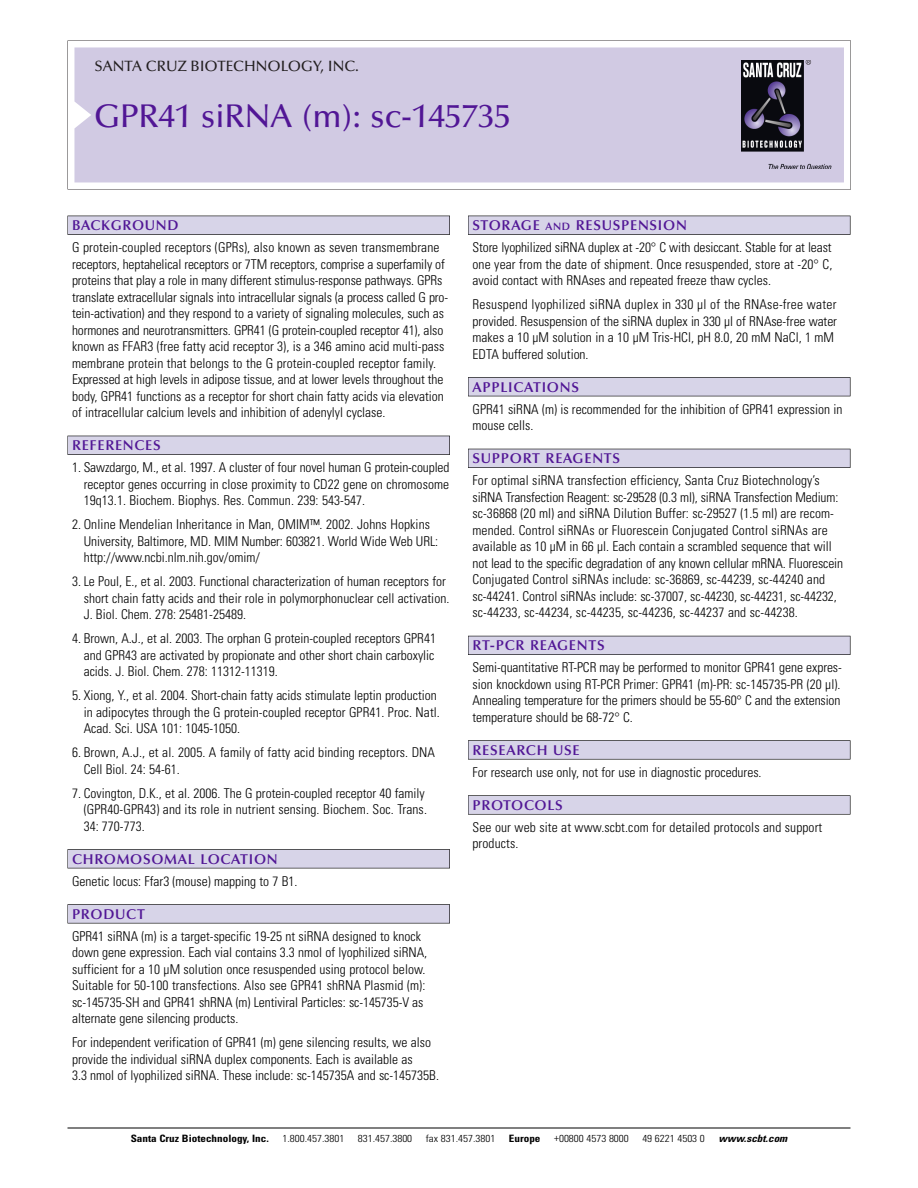
<style>
.page{position:relative;width:918px;height:1188px;background:#fff}
.page>*{position:absolute;margin:0;border:0;box-sizing:border-box;transform-origin:0 0}
.t1{font:500 33px "Optima";color:#511695}
.t2{font:500 15px "Optima";color:#231f20}
.t3{font:600 14.25px "Optima";letter-spacing:.05em;color:#511695}
.t4{font:300 condensed 13.5px/16.5px "Univers";color:#000}
.t5{font:300 condensed 10.2px "Univers";color:#000;scale:1.1 1}
.t6{font:700 condensed 10.2px "Univers";color:#000;scale:1.1 1}
.t7{font:italic 700 condensed 10.2px "Univers";color:#000;scale:1.1 1}
.s1{font-size:10.65px}
</style>
<div class="page">
<svg style="left:74px;top:41px;width:777px;height:148px"></svg>
<div style="left:74px;top:47px;width:770px;height:135px;background:#d1cae3"></div>
<img style="left:741px;top:60px;width:90px;height:108px">
<div style="left:68px;top:216px;width:382px;height:19px;background:#535256"></div>
<div style="left:68px;top:216px;width:381px;height:18px;background:#d7d4e8"></div>
<div style="left:68px;top:436px;width:382px;height:19px;background:#525156"></div>
<div style="left:68px;top:436px;width:381px;height:18px;background:#d7d4e8"></div>
<div style="left:68px;top:849px;width:382px;height:19px;background:#545357"></div>
<div style="left:68px;top:850px;width:381px;height:18px;background:#d7d4e8"></div>
<div style="left:68px;top:904px;width:382px;height:19px;background:#575659"></div>
<div style="left:68px;top:905px;width:381px;height:18px;background:#d7d4e8"></div>
<div style="left:468px;top:216px;width:382px;height:19px;background:#535256"></div>
<div style="left:468px;top:216px;width:382px;height:18px;background:#d7d4e8"></div>
<div style="left:468px;top:377px;width:382px;height:19px;background:#515155"></div>
<div style="left:468px;top:378px;width:382px;height:18px;background:#d7d4e8"></div>
<div style="left:468px;top:449px;width:382px;height:19px;background:#515057"></div>
<div style="left:468px;top:449px;width:382px;height:18px;background:#d7d4e8"></div>
<div style="left:468px;top:636px;width:382px;height:19px;background:#535259"></div>
<div style="left:468px;top:636px;width:382px;height:18px;background:#d7d4e8"></div>
<svg style="left:468px;top:740px;width:382px;height:20px"></svg>
<div style="left:468px;top:741px;width:382px;height:18px;background:#d7d4e8"></div>
<div style="left:468px;top:795px;width:382px;height:20px;background:#676767"></div>
<div style="left:468px;top:796px;width:382px;height:18px;background:#d7d4e8"></div>
<hr style="left:68px;top:1128px;width:782px;height:1px;background:#000">
<p class="t2" style="left:94px;top:60px;width:266px">SANTA CRUZ BIOTECHNOLOGY, INC.</p>
<p class="t1" style="left:94px;top:102px;width:418px">GPR41 siRNA (m): sc-145735</p>
<p class="t3" style="left:72px;top:219px;width:108px">BACKGROUND</p>
<p class="t4" style="left:72px;top:240px;width:378px">G protein-coupled receptors (GPRs), also known as seven transmembrane receptors, heptahelical receptors or 7TM receptors, comprise a superfamily of proteins that play a role in many different stimulus-response pathways. GPRs translate extracellular signals into intracellular signals (a process called G pro&shy;tein-activation) and they respond to a variety of signaling molecules, such as hormones and neurotransmitters. GPR41 (G protein-coupled receptor 41), also known as FFAR3 (free fatty acid receptor 3), is a 346 amino acid multi-pass membrane protein that belongs to the G protein-coupled receptor family.<br>Expressed at high levels in adipose tissue, and at lower levels throughout the body, GPR41 functions as a receptor for short chain fatty acids via elevation of intracellular calcium levels and inhibition of adenylyl cyclase.</p>
<p class="t3" style="left:72px;top:439px;width:90px">REFERENCES</p>
<p class="t4" style="left:84px;top:460px;width:367px;text-align:justify;text-indent:-12px">1. Sawzdargo, M., et al. 1997. A cluster of four novel human G protein-coupled receptor genes occurring in close proximity to CD22 gene on chromosome 19q13.1. Biochem. Biophys. Res. Commun. 239: 543-547.</p>
<p class="t4" style="left:84px;top:517px;width:356px;text-indent:-12px">2. Online Mendelian Inheritance in Man, OMIM™. 2002. Johns Hopkins<br>University, Baltimore, MD. MIM Number: 603821. World Wide Web URL: http://www.ncbi.nlm.nih.gov/omim/</p>
<p class="t4" style="left:84px;top:574px;width:367px;text-indent:-12px">3. Le Poul, E., et al. 2003. Functional characterization of human receptors for short chain fatty acids and their role in polymorphonuclear cell activation.<br>J. Biol. Chem. 278: 25481-25489.</p>
<p class="t4" style="left:84px;top:631px;width:354px;text-align:justify;text-indent:-12px">4. Brown, A.J., et al. 2003. The orphan G protein-coupled receptors GPR41 and GPR43 are activated by propionate and other short chain carboxylic acids. J. Biol. Chem. 278: 11312-11319.</p>
<p class="t4" style="left:84px;top:688px;width:358px;text-indent:-12px">5. Xiong, Y., et al. 2004. Short-chain fatty acids stimulate leptin production in adipocytes through the G protein-coupled receptor GPR41. Proc. Natl.<br>Acad. Sci. USA 101: 1045-1050.</p>
<p class="t4" style="left:84px;top:745px;width:353px;text-indent:-12px">6. Brown, A.J., et al. 2005. A family of fatty acid binding receptors. DNA<br>Cell Biol. 24: 54-61.</p>
<p class="t4" style="left:84px;top:786px;width:345px;text-indent:-12px">7. Covington, D.K., et al. 2006. The G protein-coupled receptor 40 family (GPR40-GPR43) and its role in nutrient sensing. Biochem. Soc. Trans.<br>34: 770-773.</p>
<p class="t3" style="left:72px;top:853px;width:207px">CHROMOSOMAL LOCATION</p>
<p class="t4" style="left:72px;top:874px;width:227px">Genetic locus: Ffar3 (mouse) mapping to 7 B1.</p>
<p class="t3" style="left:72px;top:908px;width:74px">PRODUCT</p>
<p class="t4" style="left:72px;top:929px;width:357px">GPR41 siRNA (m) is a target-specific 19-25 nt siRNA designed to knock down gene expression. Each vial contains 3.3 nmol of lyophilized siRNA, sufficient for a 10 µM solution once resuspended using protocol below.<br>Suitable for 50-100 transfections. Also see GPR41 shRNA Plasmid (m): sc-145735-SH and GPR41 shRNA (m) Lentiviral Particles: sc-145735-V as alternate gene silencing products.</p>
<p class="t4" style="left:72px;top:1036px;width:368px">For independent verification of GPR41 (m) gene silencing results, we also provide the individual siRNA duplex components. Each is available as<br>3.3 nmol of lyophilized siRNA. These include: sc-145735A and sc-145735B.</p>
<p class="t3" style="left:473px;top:219px;width:216px">STORAGE <span class="s1">AND</span> RESUSPENSION</p>
<p class="t4" style="left:473px;top:240px;width:361px;text-align:justify">Store lyophilized siRNA duplex at -20° C with desiccant. Stable for at least one year from the date of shipment. Once resuspended, store at -20° C, avoid contact with RNAses and repeated freeze thaw cycles.</p>
<p class="t4" style="left:473px;top:297px;width:366px">Resuspend lyophilized siRNA duplex in 330 µl of the RNAse-free water provided. Resuspension of the siRNA duplex in 330 µl of RNAse-free water makes a 10 µM solution in a 10 µM Tris-HCl, pH 8.0, 20 mM NaCl, 1 mM EDTA buffered solution.</p>
<p class="t3" style="left:473px;top:381px;width:108px">APPLICATIONS</p>
<p class="t4" style="left:473px;top:402px;width:371px">GPR41 siRNA (m) is recommended for the inhibition of GPR41 expression in mouse cells.</p>
<p class="t3" style="left:473px;top:452px;width:149px">SUPPORT REAGENTS</p>
<p class="t4" style="left:473px;top:474px;width:372px">For optimal siRNA transfection efficiency, Santa Cruz Biotechnology’s siRNA Transfection Reagent: sc-29528 (0.3 ml), siRNA Transfection Medium: sc-36868 (20 ml) and siRNA Dilution Buffer: sc-29527 (1.5 ml) are recom&shy;mended. Control siRNAs or Fluorescein Conjugated Control siRNAs are available as 10 µM in 66 µl. Each contain a scrambled sequence that will not lead to the specific degradation of any known cellular mRNA. Fluorescein Conjugated Control siRNAs include: sc-36869, sc-44239, sc-44240 and sc-44241. Control siRNAs include: sc-37007, sc-44230, sc-44231, sc-44232, sc-44233, sc-44234, sc-44235, sc-44236, sc-44237 and sc-44238.</p>
<p class="t3" style="left:473px;top:639px;width:134px">RT-PCR REAGENTS</p>
<p class="t4" style="left:473px;top:661px;width:371px;text-align:justify">Semi-quantitative RT-PCR may be performed to monitor GPR41 gene expres&shy;sion knockdown using RT-PCR Primer: GPR41 (m)-PR: sc-145735-PR (20 µl).<br>Annealing temperature for the primers should be 55-60° C and the extension temperature should be 68-72° C.</p>
<p class="t3" style="left:473px;top:744px;width:109px">RESEARCH USE</p>
<p class="t4" style="left:473px;top:765px;width:291px">For research use only, not for use in diagnostic procedures.</p>
<p class="t3" style="left:473px;top:799px;width:92px">PROTOCOLS</p>
<p class="t4" style="left:473px;top:820px;width:351px">See our web site at www.scbt.com for detailed protocols and support products.</p>
<p class="t6" style="left:131px;top:1135px;width:127px">Santa Cruz Biotechnology, Inc.</p>
<p class="t5" style="left:282px;top:1135px;width:58px">1.800.457.3801</p>
<p class="t5" style="left:358px;top:1135px;width:51px">831.457.3800</p>
<p class="t5" style="left:426px;top:1135px;width:65px">fax 831.457.3801</p>
<p class="t6" style="left:509px;top:1135px;width:30px">Europe</p>
<p class="t5" style="left:554px;top:1135px;width:69px">+00800 4573 8000</p>
<p class="t5" style="left:642px;top:1135px;width:58px">49 6221 4503 0</p>
<p class="t7" style="left:719px;top:1135px;width:66px">www.scbt.com</p>
</div>
